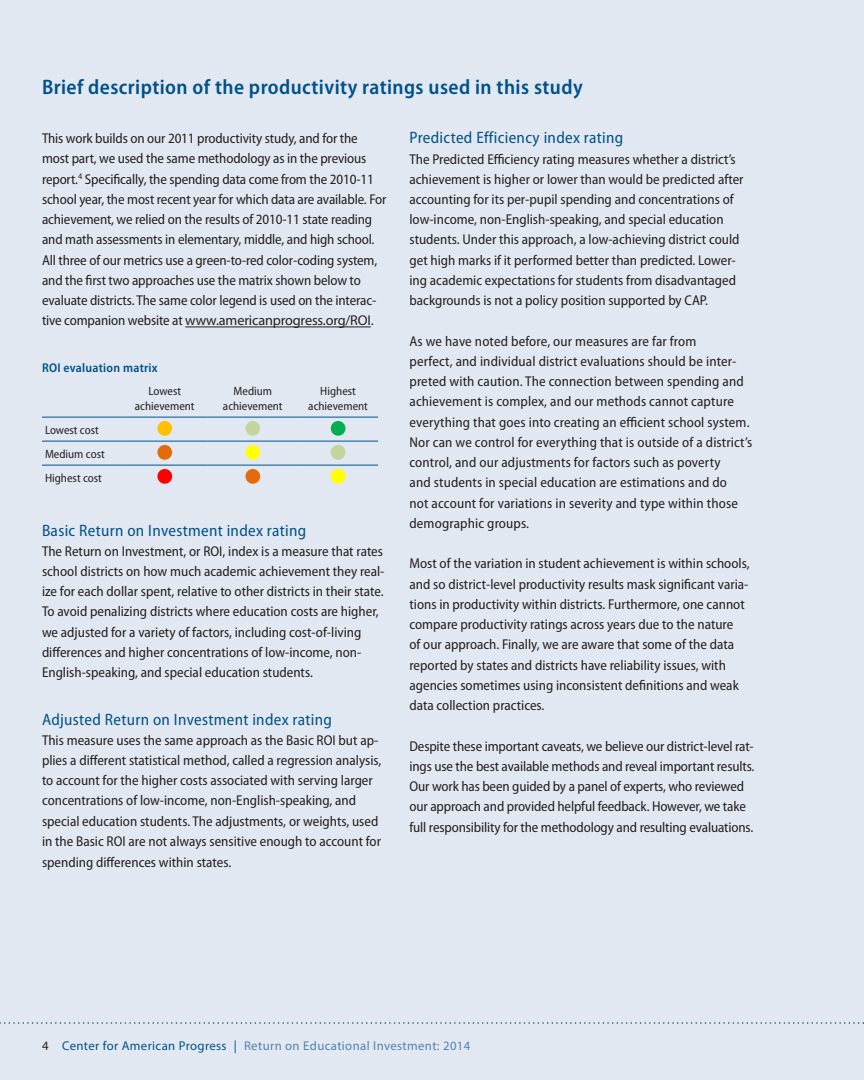
<style>
.page{position:relative;width:864px;height:1080px;background:#e2e8f1}
.page>*{position:absolute;margin:0;border:0;box-sizing:border-box;transform-origin:0 0}
.t1{font:semi-condensed 72px "Myriad Pro";color:#ffc000}
.t2{font:semi-condensed 72px "Myriad Pro";color:#e36c0a}
.t3{font:semi-condensed 72px "Myriad Pro";color:#f00}
.t4{font:600 semi-condensed 21px "Myriad Pro";letter-spacing:.02em;color:#005187}
.t5{font:semi-condensed 16.5px "Myriad Pro";letter-spacing:.02em;color:#005187}
.t6{font:semi-condensed 14.25px/20.2px "Myriad Pro";color:#231f20}
.t7{font:12.75px "Myriad Pro";letter-spacing:.03em;color:#5083af}
.t8{font:600 semi-condensed 12.75px "Myriad Pro";letter-spacing:.02em;color:#005187}
.t9{font:semi-condensed 12px/15px "Myriad Pro";color:#231f20;text-align:center}
.s1{font-stretch:normal}
.s2{color:#c2d69b}
.s3{color:#00b050}
.s4{color:#ff0}
.s5{color:#e36c0a}
.s6{color:#231f20}
.s7{color:#005187}
</style>
<div class="page">
<hr style="left:185px;top:327px;width:186px;height:1px;background:#231f20">
<hr style="left:42px;top:417px;width:80px;height:1px;background:#005187">
<hr style="left:122px;top:417px;width:85px;height:1px;background:#005187">
<hr style="left:207px;top:417px;width:91px;height:1px;background:#005187">
<hr style="left:298px;top:417px;width:80px;height:1px;background:#005187">
<hr style="left:42px;top:441px;width:80px;height:1px;background:#005187">
<hr style="left:122px;top:441px;width:85px;height:1px;background:#005187">
<hr style="left:207px;top:441px;width:91px;height:1px;background:#005187">
<hr style="left:298px;top:441px;width:80px;height:1px;background:#005187">
<hr style="left:42px;top:465px;width:80px;height:1px;background:#005187">
<hr style="left:122px;top:465px;width:85px;height:1px;background:#005187">
<hr style="left:207px;top:465px;width:91px;height:1px;background:#005187">
<hr style="left:298px;top:465px;width:80px;height:1px;background:#005187">
<svg style="left:0;top:1022px;width:864px;height:2px"></svg>
<h2 class="t4" style="left:42px;top:75px;width:542px">Brief description of the productivity ratings used in this study</h2>
<p class="t6" style="left:42px;top:129px;width:346px">This work builds on our 2011 productivity study, and for the most part, we used the same methodology as in the previous report.<sup>4</sup> Specifically, the spending data come from the 2010-11 school year, the most recent year for which data are available. For achievement, we relied on the results of 2010-11 state reading and math assessments in elementary, middle, and high school.<br>All three of our metrics use a green-to-red color-coding system, and the first two approaches use the matrix shown below to evaluate districts. The same color legend is used on the interac&shy;tive companion website at <span class="s1">www.americanprogress.org/ROI</span>.</p>
<p class="t8" style="left:42px;top:361px;width:117px">ROI evaluation matrix</p>
<p class="t9" style="left:135px;top:383px;width:61px">Lowest achievement</p>
<p class="t9" style="left:223px;top:383px;width:61px">Medium achievement</p>
<p class="t9" style="left:308px;top:383px;width:61px">Highest achievement</p>
<p class="t9" style="left:45px;top:422px;width:55px">Lowest cost</p>
<h1 class="t1" style="left:155px;top:384px;width:195px">•<span class="s2">•</span><span class="s3">•</span></h1>
<p class="t9" style="left:45px;top:446px;width:61px">Medium cost</p>
<h1 class="t2" style="left:155px;top:408px;width:195px">•<span class="s4">•</span><span class="s2">•</span></h1>
<p class="t9" style="left:45px;top:470px;width:58px">Highest cost</p>
<h1 class="t3" style="left:155px;top:432px;width:195px">•<span class="s5">•</span><span class="s4">•</span></h1>
<p class="t5" style="left:42px;top:521px;width:266px">Basic Return on Investment index rating</p>
<p class="t6" style="left:42px;top:541px;width:344px">The Return on Investment, or ROI, index is a measure that rates school districts on how much academic achievement they real&shy;ize for each dollar spent, relative to other districts in their state.<br>To avoid penalizing districts where education costs are higher, we adjusted for a variety of factors, including cost-of-living differences and higher concentrations of low-income, non-English-speaking, and special education students.</p>
<p class="t5" style="left:42px;top:710px;width:292px">Adjusted Return on Investment index rating</p>
<p class="t6" style="left:42px;top:730px;width:341px">This measure uses the same approach as the Basic ROI but ap&shy;plies a different statistical method, called a regression analysis, to account for the higher costs associated with serving larger concentrations of low-income, non-English-speaking, and special education students. The adjustments, or weights, used in the Basic ROI are not always sensitive enough to account for spending differences within states.</p>
<p class="t5" style="left:409px;top:129px;width:215px">Predicted Efficiency index rating</p>
<p class="t6" style="left:410px;top:149px;width:336px">The Predicted Efficiency rating measures whether a district’s achievement is higher or lower than would be predicted after accounting for its per-pupil spending and concentrations of low-income, non-English-speaking, and special education students. Under this approach, a low-achieving district could get high marks if it performed better than predicted. Lower&shy;ing academic expectations for students from disadvantaged backgrounds is not a policy position supported by CAP.</p>
<p class="t6" style="left:410px;top:331px;width:344px">As we have noted before, our measures are far from<br>perfect, and individual district evaluations should be inter&shy;preted with caution. The connection between spending and achievement is complex, and our methods cannot capture everything that goes into creating an efficient school system.<br>Nor can we control for everything that is outside of a district’s control, and our adjustments for factors such as poverty<br>and students in special education are estimations and do<br>not account for variations in severity and type within those demographic groups.</p>
<p class="t6" style="left:410px;top:554px;width:342px">Most of the variation in student achievement is within schools, and so district-level productivity results mask significant varia&shy;tions in productivity within districts. Furthermore, one cannot compare productivity ratings across years due to the nature<br>of our approach. Finally, we are aware that some of the data reported by states and districts have reliability issues, with agencies sometimes using inconsistent definitions and weak data collection practices.</p>
<p class="t6" style="left:410px;top:736px;width:346px">Despite these important caveats, we believe our district-level rat&shy;ings use the best available methods and reveal important results.<br>Our work has been guided by a panel of experts, who reviewed our approach and provided helpful feedback. However, we take full responsibility for the methodology and resulting evaluations.</p>
<p class="t7" style="left:42px;top:1038px;width:430px"><span class="s6">4</span> <span class="s7">Center for American Progress |</span> Return on Educational Investment: 2014</p>
</div>
